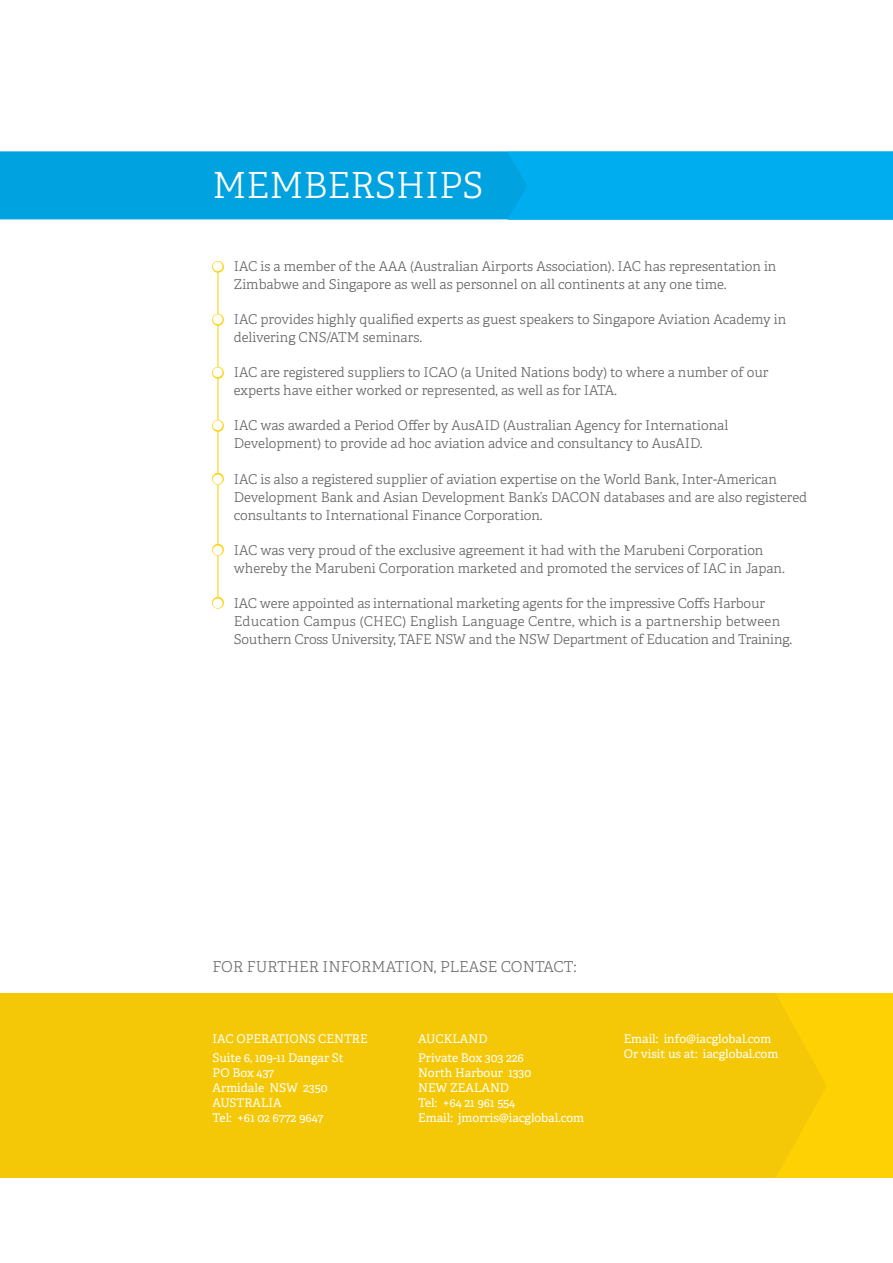
<style>
.page{position:relative;width:893px;height:1263px;background:#fff}
.page>*{position:absolute;margin:0;border:0;box-sizing:border-box;transform-origin:0 0}
.t1{font:300 36px "Adelle";color:#fff}
.subhead{font:300 15px "Adelle";color:#6c6d70}
.t2{font:300 13.5px/18px "Adelle";color:#636366}
.body{font:12px "Adelle";color:#fff}
.s1{color:#fff}
</style>
<div class="page">
<hr style="left:217px;top:267px;width:1px;height:336px;background:#fed105">
<div style="left:0;top:151px;width:893px;height:68px;background:#00a2df"></div>
<svg style="left:212px;top:260px;width:12px;height:14px"></svg>
<svg style="left:212px;top:312px;width:12px;height:15px"></svg>
<svg style="left:212px;top:365px;width:12px;height:15px"></svg>
<svg style="left:212px;top:418px;width:12px;height:15px"></svg>
<svg style="left:212px;top:471px;width:12px;height:15px"></svg>
<svg style="left:212px;top:542px;width:12px;height:15px"></svg>
<svg style="left:212px;top:595px;width:12px;height:14px"></svg>
<div style="left:0;top:993px;width:893px;height:185px;background:#f4c806"></div>
<div style="left:507px;top:152px;width:386px;height:68px;background:#00aeef"></div>
<p class="t1" style="left:213px;top:163px;width:272px">MEMBERSHIPS</p>
<p class="t2" style="left:234px;top:258px;width:544px;text-indent:-21px"><span class="s1">●</span> IAC is a member of the AAA (Australian Airports Association). IAC has representation in<br>Zimbabwe and Singapore as well as personnel on all continents at any one time.</p>
<p class="t2" style="left:234px;top:311px;width:554px;text-indent:-21px"><span class="s1">●</span> IAC provides highly qualified experts as guest speakers to Singapore Aviation Academy in delivering CNS/ATM seminars.</p>
<p class="t2" style="left:234px;top:364px;width:536px;text-indent:-21px"><span class="s1">●</span> IAC are registered suppliers to ICAO (a United Nations body) to where a number of our experts have either worked or represented, as well as for IATA.</p>
<p class="t2" style="left:213px;top:417px;width:517px;text-align:center"><span class="s1">●</span> IAC was awarded a Period Offer by AusAID (Australian Agency for International<br>Development) to provide ad hoc aviation advice and consultancy to AusAID.</p>
<p class="t2" style="left:234px;top:470px;width:575px;text-indent:-21px"><span class="s1">●</span> IAC is also a registered supplier of aviation expertise on the World Bank, Inter-American<br>Development Bank and Asian Development Bank’s DACON databases and are also registered consultants to International Finance Corporation.</p>
<p class="t2" style="left:234px;top:541px;width:552px;text-indent:-21px"><span class="s1">●</span> IAC was very proud of the exclusive agreement it had with the Marubeni Corporation whereby the Marubeni Corporation marketed and promoted the services of IAC in Japan.</p>
<p class="t2" style="left:234px;top:594px;width:560px;text-indent:-21px"><span class="s1">●</span> IAC were appointed as international marketing agents for the impressive Coffs Harbour<br>Education Campus (CHEC) English Language Centre, which is a partnership between<br>Southern Cross University, TAFE NSW and the NSW Department of Education and Training.</p>
<p class="subhead" style="left:213px;top:958px;width:365px">FOR FURTHER INFORMATION, PLEASE CONTACT:</p>
<p class="body" style="left:213px;top:1031px;width:157px">IAC OPERATIONS CENTRE</p>
<p class="body" style="left:213px;top:1050px;width:133px">Suite 6, 109-11 Dangar St</p>
<p class="body" style="left:213px;top:1065px;width:63px">PO Box 437</p>
<p class="body" style="left:213px;top:1080px;width:116px">Armidale NSW 2350</p>
<p class="body" style="left:213px;top:1095px;width:71px">AUSTRALIA</p>
<p class="body" style="left:213px;top:1110px;width:112px">Tel: +61 02 6772 9647</p>
<p class="body" style="left:418px;top:1031px;width:71px">AUCKLAND</p>
<p class="body" style="left:418px;top:1050px;width:107px">Private Box 303 226</p>
<p class="body" style="left:418px;top:1065px;width:115px">North Harbour 1330</p>
<p class="body" style="left:418px;top:1080px;width:92px">NEW ZEALAND</p>
<p class="body" style="left:418px;top:1095px;width:99px">Tel: +64 21 961 554</p>
<p class="body" style="left:418px;top:1110px;width:167px">Email: jmorris@iacglobal.com</p>
<p class="body" style="left:624px;top:1031px;width:149px">Email: info@iacglobal.com</p>
<p class="body" style="left:624px;top:1046px;width:156px">Or visit us at: iacglobal.com</p>
</div>
